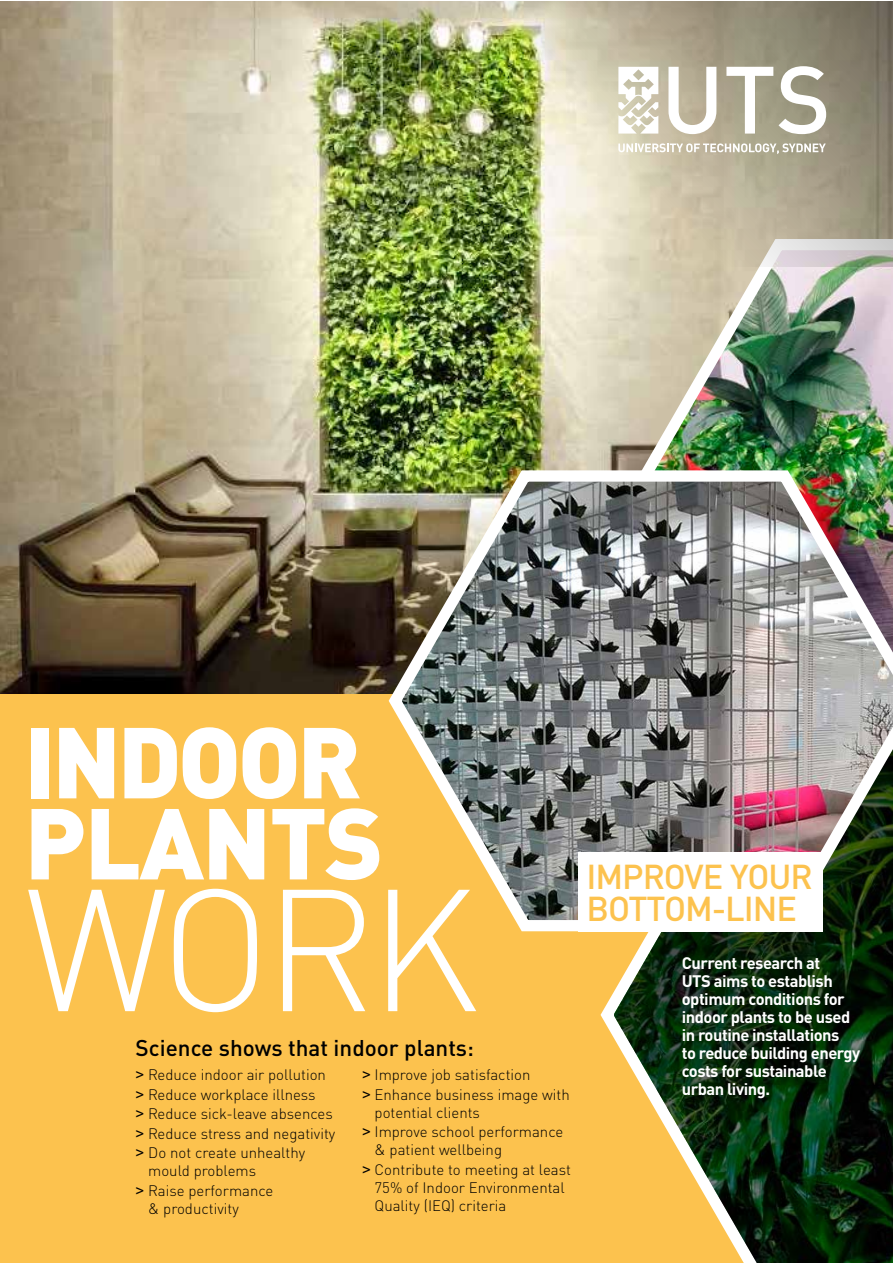
<style>
.page{position:relative;width:893px;height:1263px;background:#fff}
.page>*{position:absolute;margin:0;border:0;box-sizing:border-box;transform-origin:0 0}
.t1{font:300 170.55px "DINOT";color:#fff}
.t2{font:900 99px/81px "DINOT";letter-spacing:-.03em;color:#fff}
.t3{font:500 34.2px/31.7px "DINOT";letter-spacing:-.03em;color:#fcc24e}
.t4{font:500 22.5px "DINOT";color:#000}
.t5{font:700 16.5px/18px "DINOT";letter-spacing:-.03em;color:#fff}
.t6{font:300 15px/19.5px "DINOT";color:#000}
.s1{font-family:"Arial";font-weight:400}
</style>
<div class="page">
<div style="left:0;top:1px;width:892px;height:1262px;background:#fcc24e"></div>
<img style="left:0;top:1px;width:630px;height:692px">
<img style="left:630px;top:267px;width:262px;height:194px">
<img style="left:389px;top:1px;width:503px;height:266px">
<svg style="left:618px;top:67px;width:40px;height:67px;background:#e9e7dc"></svg>
<svg style="left:618px;top:143px;width:208px;height:11px;background:#d2cdbd"></svg>
<svg style="left:668px;top:67px;width:48px;height:67px;background:#d8d3c5"></svg>
<svg style="left:726px;top:66px;width:100px;height:68px;background:#c1beae"></svg>
<svg style="left:600px;top:937px;width:292px;height:326px"></svg>
<img style="left:382px;top:461px;width:510px;height:476px">
<div style="left:578px;top:852px;width:244px;height:79px;background:#fff"></div>
<h2 class="t2" style="left:24px;top:718px;width:361px">INDOOR<br>PLANTS</h2>
<h1 class="t1" style="left:25px;top:845px;width:456px">WORK</h1>
<h3 class="t4" style="left:136px;top:1033px;width:340px">Science shows that indoor plants:</h3>
<p class="t6" style="left:136px;top:1065px;width:201px"><span class="s1">&gt;</span> Reduce indoor air pollution <span class="s1">&gt;</span> Reduce workplace illness<br><span class="s1">&gt;</span> Reduce sick-leave absences <span class="s1">&gt;</span> Reduce stress and negativity <span class="s1">&gt;</span> Do not create unhealthy</p>
<p class="t6" style="left:136px;top:1161px;width:139px;text-align:center">mould problems<br><span class="s1">&gt;</span> Raise performance</p>
<p class="t6" style="left:148px;top:1198px;width:92px">&amp; productivity</p>
<p class="t6" style="left:362px;top:1065px;width:209px"><span class="s1">&gt;</span> Improve job satisfaction<br><span class="s1">&gt;</span> Enhance business image with</p>
<p class="t6" style="left:362px;top:1102px;width:203px;text-indent:13px">potential clients<br><span class="s1">&gt;</span> Improve school performance</p>
<p class="t6" style="left:362px;top:1140px;width:210px;text-indent:13px">&amp; patient wellbeing<br><span class="s1">&gt;</span> Contribute to meeting at least</p>
<p class="t6" style="left:375px;top:1178px;width:192px;line-height:18px">75% of Indoor Environmental<br>Quality (IEQ) criteria</p>
<h3 class="t3" style="left:586px;top:860px;width:228px">IMPROVE YOUR<br>BOTTOM-LINE</h3>
<p class="t5" style="left:682px;top:954px;width:180px">Current research at<br>UTS aims to establish optimum conditions for indoor plants to be used in routine installations<br>to reduce building energy costs for sustainable urban living.</p>
</div>
